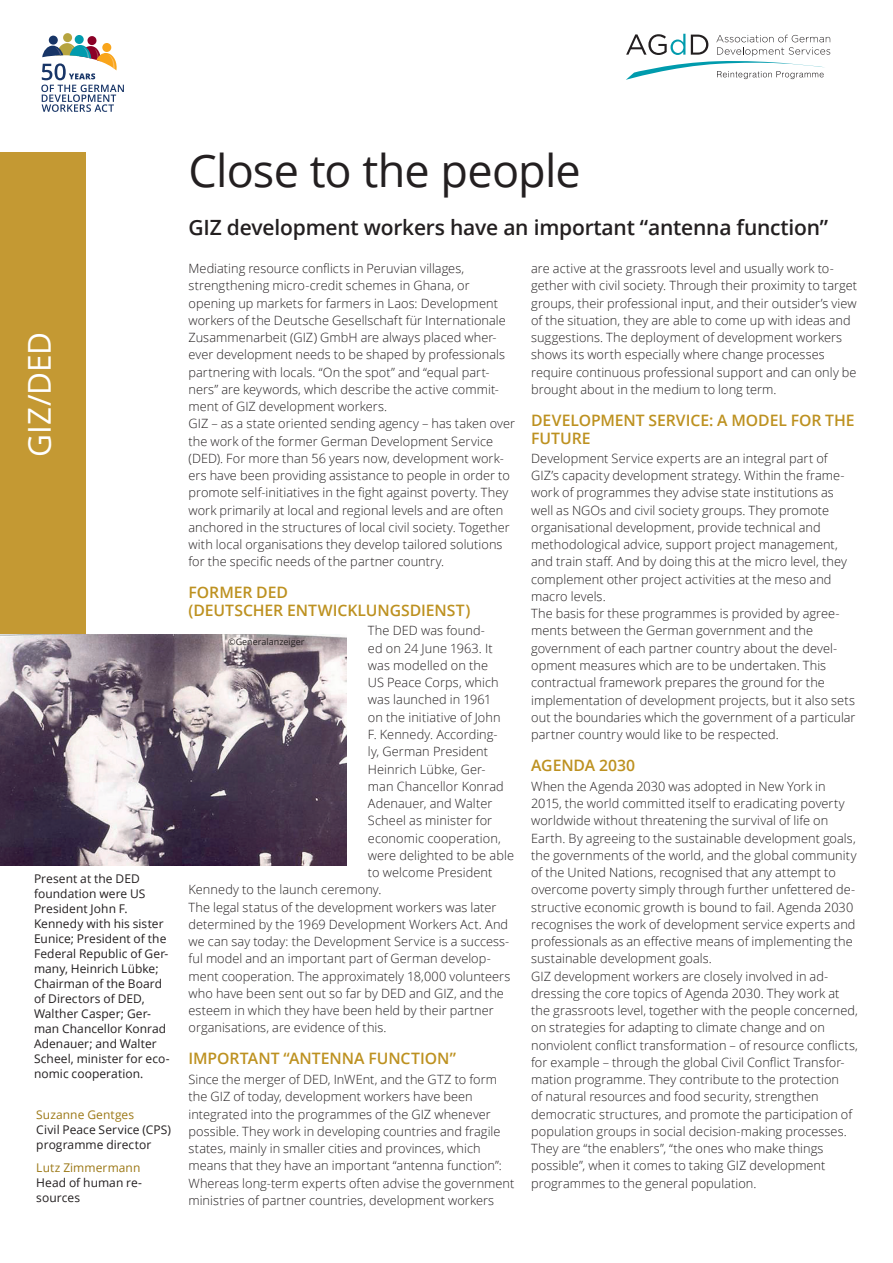
<style>
.page{position:relative;width:893px;height:1263px;background:#fff}
.page>*{position:absolute;margin:0;border:0;box-sizing:border-box;transform-origin:0 0}
.t1{font:45px "Open Sans";letter-spacing:-.02em;color:#231f20}
.t2{font:31.5px "Open Sans";letter-spacing:-.01em;color:#fff}
.t3{font:600 21px "Open Sans";letter-spacing:-.01em;color:#231f20}
.t4{font:600 15.75px/18px "Open Sans";letter-spacing:-.005em;color:#bd9120}
.t5{font:300 12.75px/17.2px "Open Sans";letter-spacing:.005em;color:#231f20}
.t6{font:12px/15px "Open Sans";letter-spacing:.005em;color:#231f20}
.t7{font:12px "Open Sans";letter-spacing:.005em;color:#9c7816}
.t8{font:9px "Open Sans";color:#231f20}
</style>
<div class="page">
<div style="left:87px;top:36px;width:10px;height:9px;background:#8b0127;border-radius:4px"></div>
<div style="left:63px;top:33px;width:9px;height:9px;background:#b6a43f;border-radius:50%"></div>
<div style="left:75px;top:35px;width:9px;height:9px;background:#009bad;border-radius:50%"></div>
<div style="left:49px;top:36px;width:9px;height:9px;background:#183567;border-radius:50%"></div>
<svg style="left:41px;top:43px;width:83px;height:69px"></svg>
<svg style="left:626px;top:34px;width:204px;height:46px"></svg>
<div style="left:0;top:152px;width:85px;height:483px;background:#c49933"></div>
<img style="left:0;top:634px;width:347px;height:231px">
<h2 class="t2" style="left:18px;top:457px;width:126px;rotate:-90deg">GIZ/DED</h2>
<p class="t6" style="left:34px;top:871px;width:137px">Present at the DED foundation were US<br>President John F.<br>Kennedy with his sister<br>Eunice; President of the<br>Federal Republic of Ger&shy;many, Heinrich Lübke;<br>Chairman of the Board of Directors of DED,<br>Walther Casper; Ger&shy;man Chancellor Konrad<br>Adenauer; and Walter<br>Scheel, minister for eco&shy;nomic cooperation.</p>
<p class="t7" style="left:36px;top:1106px;width:99px">Suzanne Gentges</p>
<p class="t6" style="left:36px;top:1122px;width:136px">Civil Peace Service (CPS) programme director</p>
<p class="t7" style="left:36px;top:1160px;width:106px">Lutz Zimmermann</p>
<p class="t6" style="left:36px;top:1175px;width:107px">Head of human re&shy;sources</p>
<h1 class="t1" style="left:189px;top:140px;width:394px">Close to the people</h1>
<h3 class="t3" style="left:189px;top:213px;width:641px">GIZ development workers have an important “antenna function”</h3>
<p class="t5" style="left:189px;top:260px;width:328px">Mediating resource conflicts in Peruvian villages, strengthening micro-credit schemes in Ghana, or opening up markets for farmers in Laos: Development workers of the Deutsche Gesellschaft für Internationale Zusammenarbeit (GIZ) GmbH are always placed wher&shy;ever development needs to be shaped by professionals partnering with locals. “On the spot” and “equal part&shy;ners” are keywords, which describe the active commit&shy;ment of GIZ development workers.<br>GIZ – as a state oriented sending agency – has taken over the work of the former German Development Service (DED). For more than 56 years now, development work&shy;ers have been providing assistance to people in order to promote self-initiatives in the fight against poverty. They work primarily at local and regional levels and are often anchored in the structures of local civil society. Together with local organisations they develop tailored solutions for the specific needs of the partner country.</p>
<p class="t4" style="left:189px;top:583px;width:283px">FORMER DED<br>(DEUTSCHER ENTWICKLUNGSDIENST)</p>
<p class="t5" style="left:368px;top:622px;width:119px">The DED was found-</p>
<p class="t5" style="left:368px;top:639px;width:126px">ed on 24 June 1963. It</p>
<p class="t5" style="left:368px;top:656px;width:122px">was modelled on the</p>
<p class="t5" style="left:368px;top:674px;width:132px">US Peace Corps, which</p>
<p class="t5" style="left:368px;top:691px;width:125px">was launched in 1961</p>
<p class="t5" style="left:368px;top:708px;width:134px">on the initiative of John</p>
<p class="t5" style="left:368px;top:725px;width:131px">F. Kennedy. According-</p>
<p class="t5" style="left:368px;top:743px;width:122px">ly, German President</p>
<p class="t5" style="left:368px;top:760px;width:119px">Heinrich Lübke, Ger-</p>
<p class="t5" style="left:368px;top:777px;width:137px">man Chancellor Konrad</p>
<p class="t5" style="left:368px;top:794px;width:126px">Adenauer, and Walter</p>
<p class="t5" style="left:368px;top:812px;width:126px">Scheel as minister for</p>
<p class="t5" style="left:368px;top:829px;width:134px">economic cooperation,</p>
<p class="t5" style="left:368px;top:846px;width:148px">were delighted to be able</p>
<p class="t5" style="left:368px;top:863px;width:126px">to welcome President</p>
<p class="t5" style="left:189px;top:881px;width:194px">Kennedy to the launch ceremony.</p>
<p class="t5" style="left:189px;top:898px;width:309px">The legal status of the development workers was later</p>
<p class="t5" style="left:189px;top:915px;width:321px">determined by the 1969 Development Workers Act. And</p>
<p class="t5" style="left:189px;top:932px;width:322px">we can say today: the Development Service is a success-</p>
<p class="t5" style="left:189px;top:950px;width:304px">ful model and an important part of German develop-</p>
<p class="t5" style="left:189px;top:967px;width:323px">ment cooperation. The approximately 18,000 volunteers</p>
<p class="t5" style="left:189px;top:984px;width:317px">who have been sent out so far by DED and GIZ, and the</p>
<p class="t5" style="left:189px;top:1001px;width:307px">esteem in which they have been held by their partner</p>
<p class="t5" style="left:189px;top:1019px;width:199px">organisations, are evidence of this.</p>
<p class="t4" style="left:189px;top:1049px;width:269px">IMPORTANT “ANTENNA FUNCTION”</p>
<p class="t5" style="left:189px;top:1070px;width:327px">Since the merger of DED, InWEnt, and the GTZ to form the GIZ of today, development workers have been integrated into the programmes of the GIZ whenever possible. They work in developing countries and fragile states, mainly in smaller cities and provinces, which means that they have an important “antenna function”:<br>Whereas long-term experts often advise the government ministries of partner countries, development workers</p>
<p class="t5" style="left:531px;top:260px;width:327px">are active at the grassroots level and usually work to&shy;gether with civil society. Through their proximity to target groups, their professional input, and their outsider’s view of the situation, they are able to come up with ideas and suggestions. The deployment of development workers shows its worth especially where change processes require continuous professional support and can only be brought about in the medium to long term.</p>
<p class="t4" style="left:531px;top:411px;width:325px">DEVELOPMENT SERVICE: A MODEL FOR THE<br>FUTURE</p>
<p class="t5" style="left:531px;top:449px;width:326px">Development Service experts are an integral part of GIZ’s capacity development strategy. Within the frame&shy;work of programmes they advise state institutions as well as NGOs and civil society groups. They promote organisational development, provide technical and methodological advice, support project management, and train staff. And by doing this at the micro level, they complement other project activities at the meso and macro levels.<br>The basis for these programmes is provided by agree&shy;ments between the German government and the government of each partner country about the devel&shy;opment measures which are to be undertaken. This contractual framework prepares the ground for the implementation of development projects, but it also sets out the boundaries which the government of a particular partner country would like to be respected.</p>
<p class="t4" style="left:531px;top:756px;width:106px">AGENDA 2030</p>
<p class="t5" style="left:531px;top:777px;width:328px">When the Agenda 2030 was adopted in New York in 2015, the world committed itself to eradicating poverty worldwide without threatening the survival of life on Earth. By agreeing to the sustainable development goals, the governments of the world, and the global community of the United Nations, recognised that any attempt to overcome poverty simply through further unfettered de&shy;structive economic growth is bound to fail. Agenda 2030 recognises the work of development service experts and professionals as an effective means of implementing the sustainable development goals.<br>GIZ development workers are closely involved in ad&shy;dressing the core topics of Agenda 2030. They work at the grassroots level, together with the people concerned, on strategies for adapting to climate change and on nonviolent conflict transformation – of resource conflicts, for example – through the global Civil Conflict Transfor&shy;mation programme. They contribute to the protection<br>of natural resources and food security, strengthen democratic structures, and promote the participation of population groups in social decision-making processes.<br>They are “the enablers”, “the ones who make things possible”, when it comes to taking GIZ development programmes to the general population.</p>
<p class="t8" style="left:228px;top:635px;width:78px">©Generalanzeiger</p>
</div>
